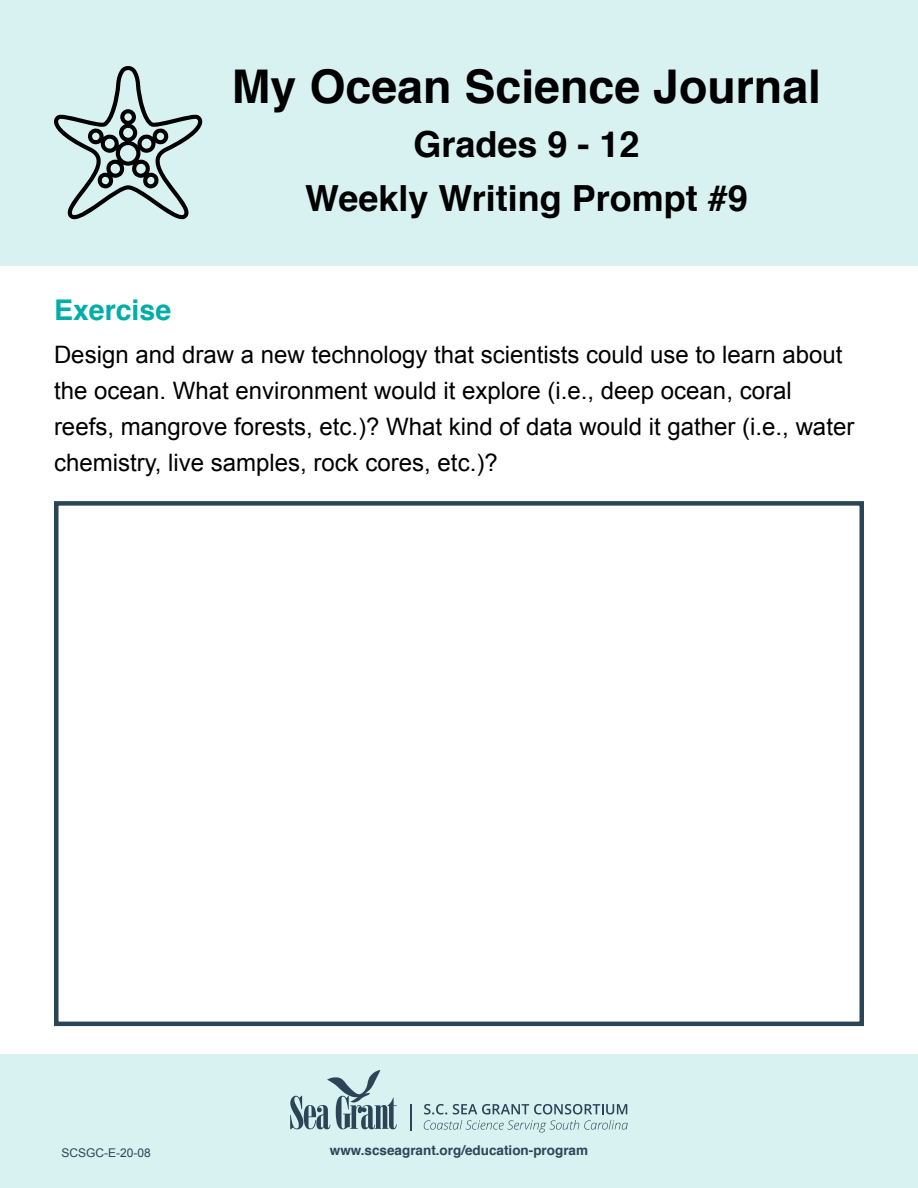
<style>
.page{position:relative;width:918px;height:1188px;background:#fff}
.page>*{position:absolute;margin:0;border:0;box-sizing:border-box;transform-origin:0 0}
.t1{font:700 46.5px "Helvetica";color:#000}
.t2{font:700 36px/54px "Helvetica";color:#000;text-align:center}
.t3{font:700 28.5px "Helvetica";color:#00ada7}
.t4{font:24px/36px "Arial";color:#000}
.t5{font:700 13.5px "Helvetica";color:#2b4557}
.t6{font:12px "Arial";color:#2b4557}
</style>
<div class="page">
<div style="left:54px;top:501px;width:810px;height:525px;border:4px solid #2b4557"></div>
<div style="left:0;top:0;width:918px;height:266px;background:#d7f2f1"></div>
<svg style="left:54px;top:66px;width:148px;height:154px"></svg>
<div style="left:0;top:1054px;width:918px;height:134px;background:#d7f2f1"></div>
<svg style="left:424px;top:1104px;width:204px;height:28px"></svg>
<svg style="left:290px;top:1070px;width:107px;height:59px"></svg>
<hr style="left:410px;top:1104px;width:2px;height:26px;background:#2b4557">
<h1 class="t1" style="left:232px;top:49px;width:591px">My Ocean Science Journal</h1>
<h1 class="t2" style="left:305px;top:118px;width:444px">Grades 9 - 12<br>Weekly Writing Prompt #9</h1>
<h2 class="t3" style="left:54px;top:287px;width:119px">Exercise</h2>
<p class="t4" style="left:54px;top:336px;width:802px">Design and draw a new technology that scientists could use to learn about the ocean. What environment would it explore (i.e., deep ocean, coral reefs, mangrove forests, etc.)? What kind of data would it gather (i.e., water chemistry, live samples, rock cores, etc.)?</p>
<p class="t6" style="left:62px;top:1146px;width:91px">SCSGC-E-20-08</p>
<p class="t5" style="left:330px;top:1139px;width:260px">www.scseagrant.org/education-program</p>
</div>
